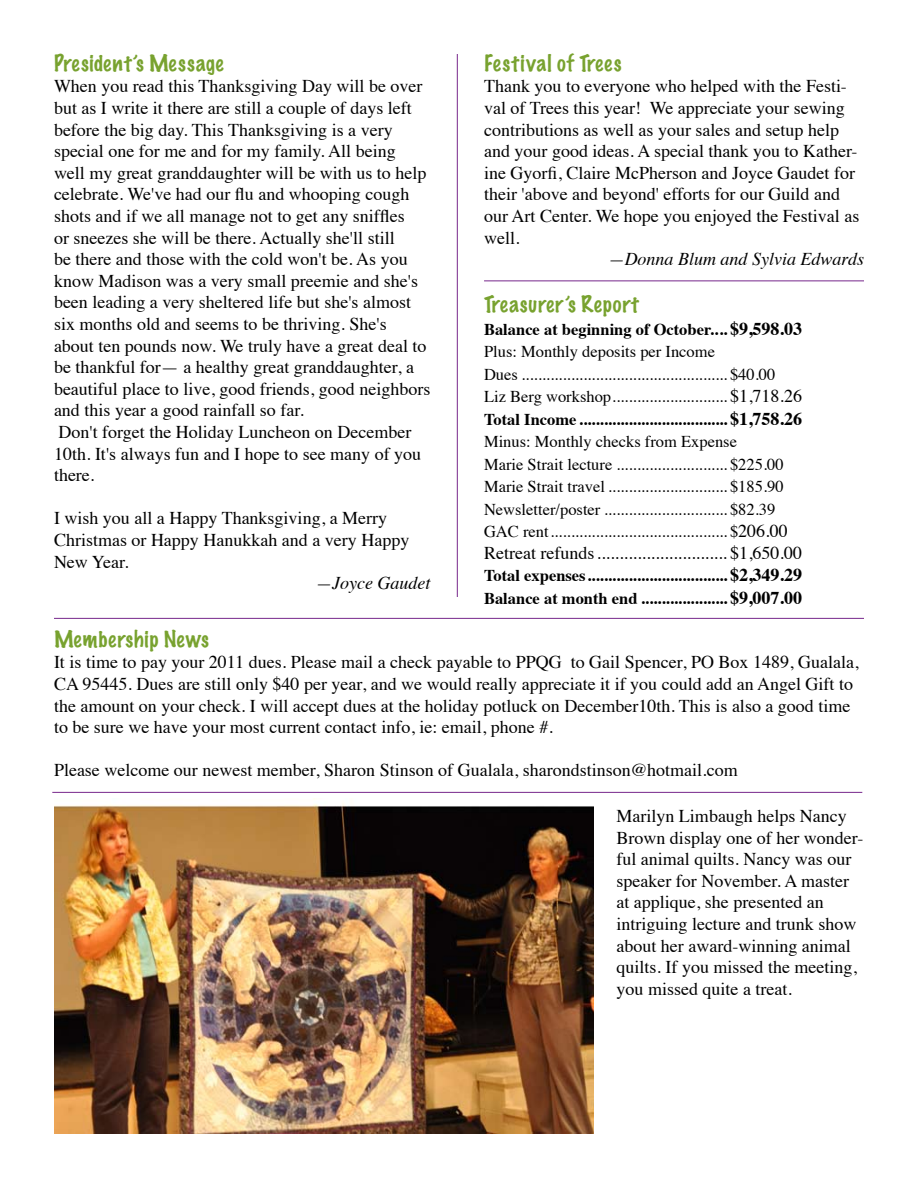
<style>
.page{position:relative;width:918px;height:1188px;background:#fff}
.page>*{position:absolute;margin:0;border:0;box-sizing:border-box;transform-origin:0 0}
.t1{font:100 21px "Marker Felt";letter-spacing:.04em;color:#78a22f}
.t2{font:18px/21.6px "Times";color:#000}
.t3{font:italic 18px "Times";color:#000}
.t4{font:16.5px/22.5px "Times";color:#000}
.t5{font:700 16.5px/22.5px "Times";color:#000}
.s1{font-weight:700}
.s2{font-weight:700;font-size:18px}
.s3{font-size:18px}
</style>
<div class="page">
<hr style="left:54px;top:618px;width:810px;height:1px;background:#77278b">
<hr style="left:457px;top:54px;width:1px;height:543px;background:#77278b">
<img style="left:54px;top:798px;width:540px;height:336px">
<hr style="left:484px;top:280px;width:380px;height:1px;background:#77278b">
<hr style="left:52px;top:792px;width:810px;height:1px;background:#77278b">
<p class="t1" style="left:54px;top:53px;width:171px">President’s Message</p>
<p class="t2" style="left:54px;top:77px;width:378px">When you read this Thanksgiving Day will be over but as I write it there are still a couple of days left before the big day. This Thanksgiving is a very special one for me and for my family. All being well my great granddaughter will be with us to help celebrate. We've had our flu and whooping cough shots and if we all manage not to get any sniffles<br>or sneezes she will be there. Actually she'll still<br>be there and those with the cold won't be. As you know Madison was a very small preemie and she's been leading a very sheltered life but she's almost six months old and seems to be thriving. She's about ten pounds now. We truly have a great deal to be thankful for— a healthy great granddaughter, a beautiful place to live, good friends, good neighbors and this year a good rainfall so far.<br>Don't forget the Holiday Luncheon on December 10th. It's always fun and I hope to see many of you there.</p>
<p class="t2" style="left:54px;top:509px;width:357px">I wish you all a Happy Thanksgiving, a Merry<br>Christmas or Happy Hanukkah and a very Happy<br>New Year.</p>
<p class="t3" style="left:316px;top:576px;width:116px">—Joyce Gaudet</p>
<p class="t1" style="left:484px;top:53px;width:139px">Festival of Trees</p>
<p class="t2" style="left:484px;top:77px;width:377px">Thank you to everyone who helped with the Festi&shy;val of Trees this year! We appreciate your sewing contributions as well as your sales and setup help and your good ideas. A special thank you to Kather&shy;ine Gyorfi, Claire McPherson and Joyce Gaudet for their 'above and beyond' efforts for our Guild and our Art Center. We hope you enjoyed the Festival as well.</p>
<p class="t3" style="left:609px;top:252px;width:257px">—Donna Blum and Sylvia Edwards</p>
<p class="t1" style="left:484px;top:294px;width:156px">Treasurer’s Report</p>
<p class="t4" style="left:484px;top:319px;width:319px"><span class="s1">Balance at beginning of October....</span> <span class="s2">$9,598.03<br></span>Plus: Monthly deposits per Income<br>Dues .................................................. $40.00<br>Liz Berg workshop............................ <span class="s3">$1,718.26<br></span><span class="s1">Total Income ....................................</span> <span class="s2">$1,758.26<br></span>Minus: Monthly checks from Expense<br>Marie Strait lecture ........................... $225.00<br>Marie Strait travel ............................. $185.90<br>Newsletter/poster .............................. $82.39<br>GAC rent........................................... $<span class="s3">206.00</span></p>
<p class="t2" style="left:484px;top:544px;width:320px">Retreat refunds............................. $1,650.00</p>
<p class="t5" style="left:484px;top:566px;width:319px">Total expenses.................................. <span class="s3">$2,349.29<br></span>Balance at month end ..................... <span class="s3">$9,007.00</span></p>
<p class="t1" style="left:54px;top:629px;width:157px">Membership News</p>
<p class="t2" style="left:54px;top:653px;width:806px">It is time to pay your 2011 dues. Please mail a check payable to PPQG to Gail Spencer, PO Box 1489, Gualala, CA 95445. Dues are still only $40 per year, and we would really appreciate it if you could add an Angel Gift to the amount on your check. I will accept dues at the holiday potluck on December10th. This is also a good time to be sure we have your most current contact info, ie: email, phone #.</p>
<p class="t2" style="left:54px;top:761px;width:685px">Please welcome our newest member, Sharon Stinson of Gualala, sharondstinson@hotmail.com</p>
<p class="t2" style="left:616px;top:807px;width:249px">Marilyn Limbaugh helps Nancy<br>Brown display one of her wonder&shy;ful animal quilts. Nancy was our speaker for November. A master at applique, she presented an intriguing lecture and trunk show about her award-winning animal quilts. If you missed the meeting, you missed quite a treat.</p>
</div>
